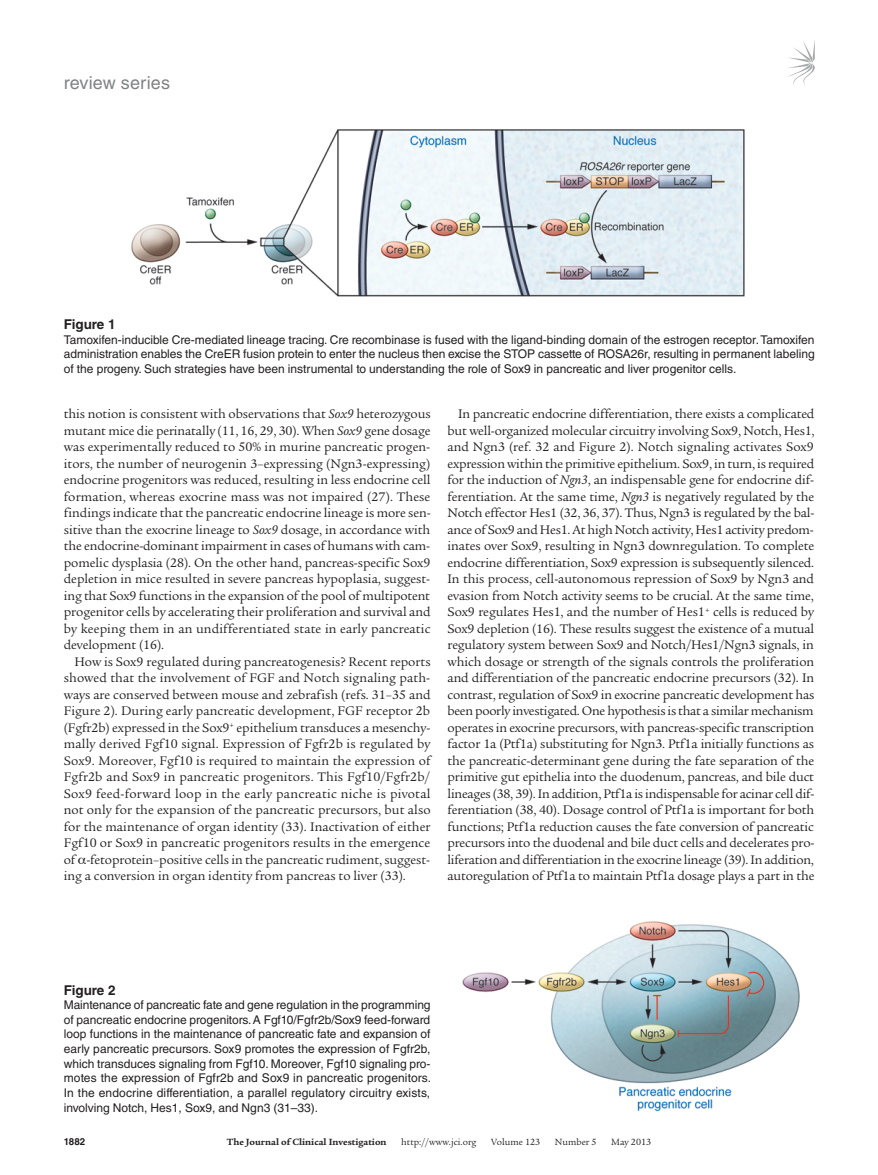
<style>
.page{position:relative;width:878px;height:1175px;background:#fff}
.page>*{position:absolute;margin:0;border:0;box-sizing:border-box;transform-origin:0 0}
.t1{font:18px "Helvetica LT Std";letter-spacing:.01em;color:#808285}
.t2{font:13.5px/16.5px "Legacy Serif Std";color:#231f20;text-align:justify}
.t3{font:700 13.5px "Helvetica LT Std";color:#231f20}
.t4{font:12px/14.7px "Helvetica LT Std";color:#231f20;text-align:justify}
.t5{font:9.75px "Legacy Serif Std";color:#231f20}
.t6{font:700 9.75px "Legacy Serif Std";color:#231f20}
.t7{font:700 9.75px "Helvetica LT Std";color:#231f20}
.s1{font-style:italic}
</style>
<div class="page">
<svg style="left:788px;top:41px;width:26px;height:44px"></svg>
<img style="left:131px;top:129px;width:614px;height:168px">
<img style="left:462px;top:921px;width:338px;height:190px">
<h1 class="t1" style="left:64px;top:73px;width:108px">review series</h1>
<p class="t3" style="left:64px;top:316px;width:53px">Figure 1</p>
<p class="t4" style="left:64px;top:332px;width:752px">Tamoxifen-inducible Cre-mediated lineage tracing. Cre recombinase is fused with the ligand-binding domain of the estrogen receptor. Tamoxifen administration enables the CreER fusion protein to enter the nucleus then excise the STOP cassette of ROSA26r, resulting in permanent labeling of the progeny. Such strategies have been instrumental to understanding the role of Sox9 in pancreatic and liver progenitor cells.</p>
<p class="t2" style="left:64px;top:406px;width:368px">this notion is consistent with observations that <span class="s1">Sox9</span> heterozygous mutant mice die perinatally (11, 16, 29, 30). When <span class="s1">Sox9</span> gene dosage was experimentally reduced to 50% in murine pancreatic progen&shy;itors, the number of neurogenin 3–expressing (Ngn3-expressing) endocrine progenitors was reduced, resulting in less endocrine cell formation, whereas exocrine mass was not impaired (27). These findings indicate that the pancreatic endocrine lineage is more sen&shy;sitive than the exocrine lineage to <span class="s1">Sox9</span> dosage, in accordance with the endocrine-dominant impairment in cases of humans with cam&shy;pomelic dysplasia (28). On the other hand, pancreas-specific Sox9 depletion in mice resulted in severe pancreas hypoplasia, suggest&shy;ing that Sox9 functions in the expansion of the pool of multipotent progenitor cells by accelerating their proliferation and survival and by keeping them in an undifferentiated state in early pancreatic development (16).</p>
<p class="t2" style="left:64px;top:653px;width:368px;text-indent:11px">How is Sox9 regulated during pancreatogenesis? Recent reports showed that the involvement of FGF and Notch signaling path&shy;ways are conserved between mouse and zebrafish (refs. 31–35 and Figure 2). During early pancreatic development, FGF receptor 2b (Fgfr2b) expressed in the Sox9<sup>+</sup> epithelium transduces a mesenchy&shy;mally derived Fgf10 signal. Expression of Fgfr2b is regulated by Sox9. Moreover, Fgf10 is required to maintain the expression of Fgfr2b and Sox9 in pancreatic progenitors. This Fgf10/Fgfr2b/ Sox9 feed-forward loop in the early pancreatic niche is pivotal not only for the expansion of the pancreatic precursors, but also for the maintenance of organ identity (33). Inactivation of either Fgf10 or Sox9 in pancreatic progenitors results in the emergence of -fetoprotein–positive cells in the pancreatic rudiment, suggest&shy;ing a conversion in organ identity from pancreas to liver (33).</p>
<p class="t2" style="left:447px;top:406px;width:368px;text-indent:11px">In pancreatic endocrine differentiation, there exists a complicated but well-organized molecular circuitry involving Sox9, Notch, Hes1, and Ngn3 (ref. 32 and Figure 2). Notch signaling activates Sox9 expression within the primitive epithelium. Sox9, in turn, is required for the induction of <span class="s1">Ngn3</span>, an indispensable gene for endocrine dif&shy;ferentiation. At the same time, <span class="s1">Ngn3</span> is negatively regulated by the Notch effector Hes1 (32, 36, 37). Thus, Ngn3 is regulated by the bal&shy;ance of Sox9 and Hes1. At high Notch activity, Hes1 activity predom&shy;inates over Sox9, resulting in Ngn3 downregulation. To complete endocrine differentiation, Sox9 expression is subsequently silenced.<br>In this process, cell-autonomous repression of Sox9 by Ngn3 and evasion from Notch activity seems to be crucial. At the same time, Sox9 regulates Hes1, and the number of Hes1<sup>+</sup> cells is reduced by Sox9 depletion (16). These results suggest the existence of a mutual regulatory system between Sox9 and Notch/Hes1/Ngn3 signals, in which dosage or strength of the signals controls the proliferation and differentiation of the pancreatic endocrine precursors (32). In contrast, regulation of Sox9 in exocrine pancreatic development has been poorly investigated. One hypothesis is that a similar mechanism operates in exocrine precursors, with pancreas-specific transcription factor 1a (Ptf1a) substituting for Ngn3. Ptf1a initially functions as the pancreatic-determinant gene during the fate separation of the primitive gut epithelia into the duodenum, pancreas, and bile duct lineages (38, 39). In addition, Ptf1a is indispensable for acinar cell dif&shy;ferentiation (38, 40). Dosage control of Ptf1a is important for both functions; Ptf1a reduction causes the fate conversion of pancreatic precursors into the duodenal and bile duct cells and decelerates pro&shy;liferation and differentiation in the exocrine lineage (39). In addition, autoregulation of Ptf1a to maintain Ptf1a dosage plays a part in the</p>
<p class="t3" style="left:64px;top:981px;width:53px">Figure 2</p>
<p class="t4" style="left:64px;top:997px;width:368px">Maintenance of pancreatic fate and gene regulation in the programming of pancreatic endocrine progenitors. A Fgf10/Fgfr2b/Sox9 feed-forward loop functions in the maintenance of pancreatic fate and expansion of early pancreatic precursors. Sox9 promotes the expression of Fgfr2b, which transduces signaling from Fgf10. Moreover, Fgf10 signaling pro&shy;motes the expression of Fgfr2b and Sox9 in pancreatic progenitors.<br>In the endocrine differentiation, a parallel regulatory circuitry exists, involving Notch, Hes1, Sox9, and Ngn3 (31–33).</p>
<p class="t7" style="left:64px;top:1135px;width:23px">1882</p>
<p class="t6" style="left:227px;top:1135px;width:161px">The Journal of Clinical Investigation</p>
<p class="t5" style="left:401px;top:1136px;width:77px">http://www.jci.org</p>
<p class="t5" style="left:491px;top:1136px;width:50px">Volume 123</p>
<p class="t5" style="left:555px;top:1136px;width:43px">Number 5</p>
<p class="t5" style="left:611px;top:1136px;width:41px">May 2013</p>
</div>
